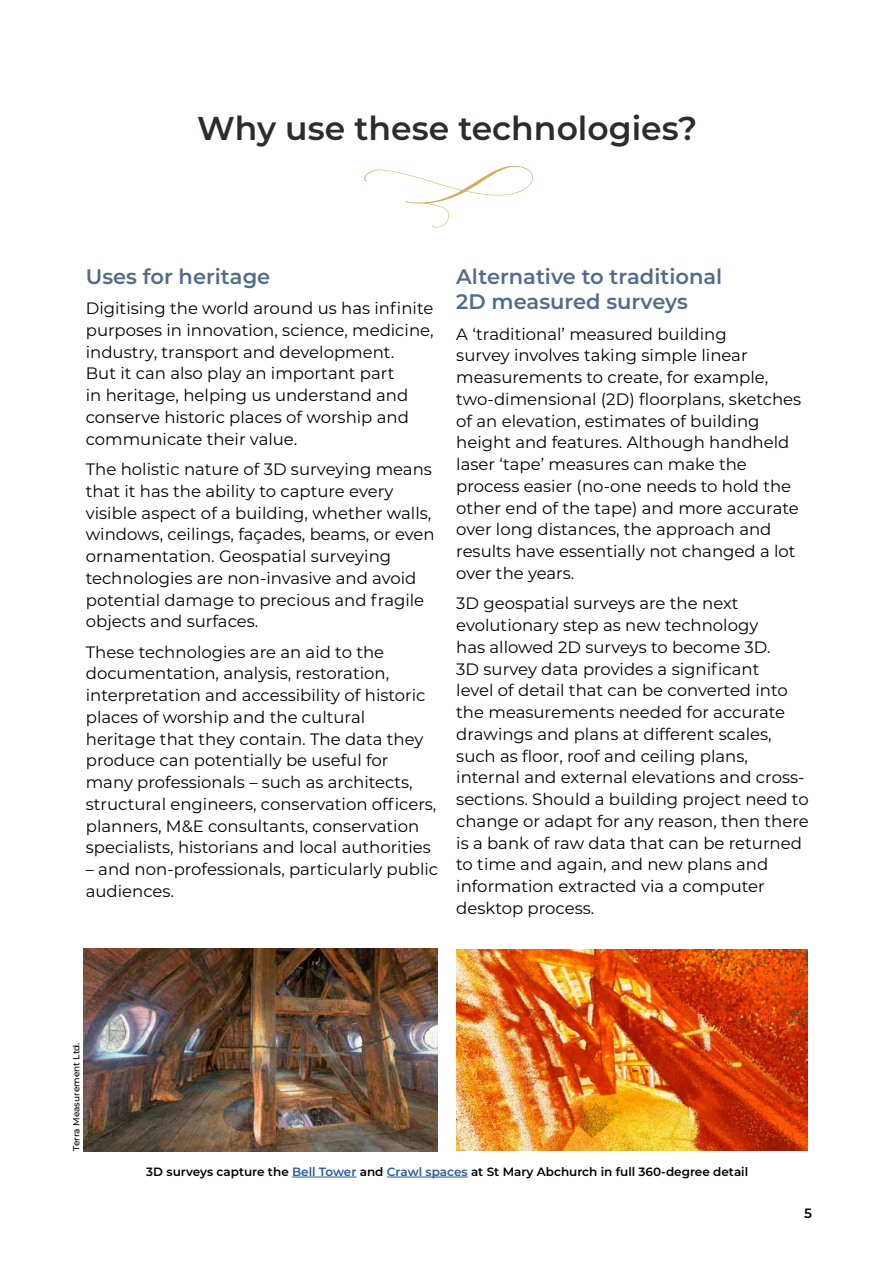
<style>
.page{position:relative;width:893px;height:1263px;background:#fff}
.page>*{position:absolute;margin:0;border:0;box-sizing:border-box;transform-origin:0 0}
.t1{font:600 33px "Montserrat";color:#2f2a2b}
.t2{font:600 21px/25.5px "Montserrat";color:#516c8b}
.t3{font:16.5px/21.8px "Montserrat";color:#000}
.t4{font:100 13.5px "Montserrat";color:#000}
.t5{font:600 12px "Montserrat";color:#000}
.t6{font:100 9px "Montserrat";color:#000}
.s1{color:#275b9b}
</style>
<div class="page">
<svg style="left:364px;top:165px;width:169px;height:63px"></svg>
<img style="left:84px;top:949px;width:353px;height:202px">
<img style="left:456px;top:949px;width:352px;height:201px">
<hr style="left:292px;top:1177px;width:64px;height:1px;background:#275b9b">
<hr style="left:387px;top:1177px;width:81px;height:1px;background:#275b9b">
<h1 class="t1" style="left:197px;top:105px;width:502px">Why use these technologies?</h1>
<p class="t2" style="left:86px;top:263px;width:186px">Uses for heritage</p>
<p class="t3" style="left:86px;top:297px;width:349px">Digitising the world around us has infinite purposes in innovation, science, medicine, industry, transport and development.<br>But it can also play an important part<br>in heritage, helping us understand and conserve historic places of worship and communicate their value.</p>
<p class="t3" style="left:86px;top:458px;width:350px">The holistic nature of 3D surveying means that it has the ability to capture every visible aspect of a building, whether walls, windows, ceilings, façades, beams, or even ornamentation. Geospatial surveying technologies are non-invasive and avoid potential damage to precious and fragile objects and surfaces.</p>
<p class="t3" style="left:86px;top:640px;width:352px">These technologies are an aid to the documentation, analysis, restoration, interpretation and accessibility of historic places of worship and the cultural heritage that they contain. The data they produce can potentially be useful for many professionals – such as architects, structural engineers, conservation officers, planners, M&amp;E consultants, conservation specialists, historians and local authorities</p>
<p class="t3" style="left:86px;top:858px;width:354px">– and non-professionals, particularly public audiences.</p>
<p class="t2" style="left:456px;top:263px;width:267px">Alternative to traditional<br>2D measured surveys</p>
<p class="t3" style="left:456px;top:322px;width:347px">A ‘traditional’ measured building<br>survey involves taking simple linear measurements to create, for example, two-dimensional (2D) floorplans, sketches of an elevation, estimates of building height and features. Although handheld laser ‘tape’ measures can make the process easier (no-one needs to hold the other end of the tape) and more accurate over long distances, the approach and results have essentially not changed a lot over the years.</p>
<p class="t3" style="left:456px;top:592px;width:354px">3D geospatial surveys are the next evolutionary step as new technology<br>has allowed 2D surveys to become 3D.<br>3D survey data provides a significant<br>level of detail that can be converted into the measurements needed for accurate drawings and plans at different scales, such as floor, roof and ceiling plans, internal and external elevations and cross&shy;sections. Should a building project need to change or adapt for any reason, then there is a bank of raw data that can be returned to time and again, and new plans and information extracted via a computer desktop process.</p>
<p class="t6" style="left:70px;top:1151px;width:110px;rotate:-90deg">Terra Measurement Ltd.</p>
<p class="t5" style="left:146px;top:1163px;width:603px">3D surveys capture the <span class="s1">Bell Tower</span> and <span class="s1">Crawl spaces</span> at St Mary Abchurch in full 360-degree detail</p>
<p class="t4" style="left:804px;top:1204px;width:9px">5</p>
</div>
